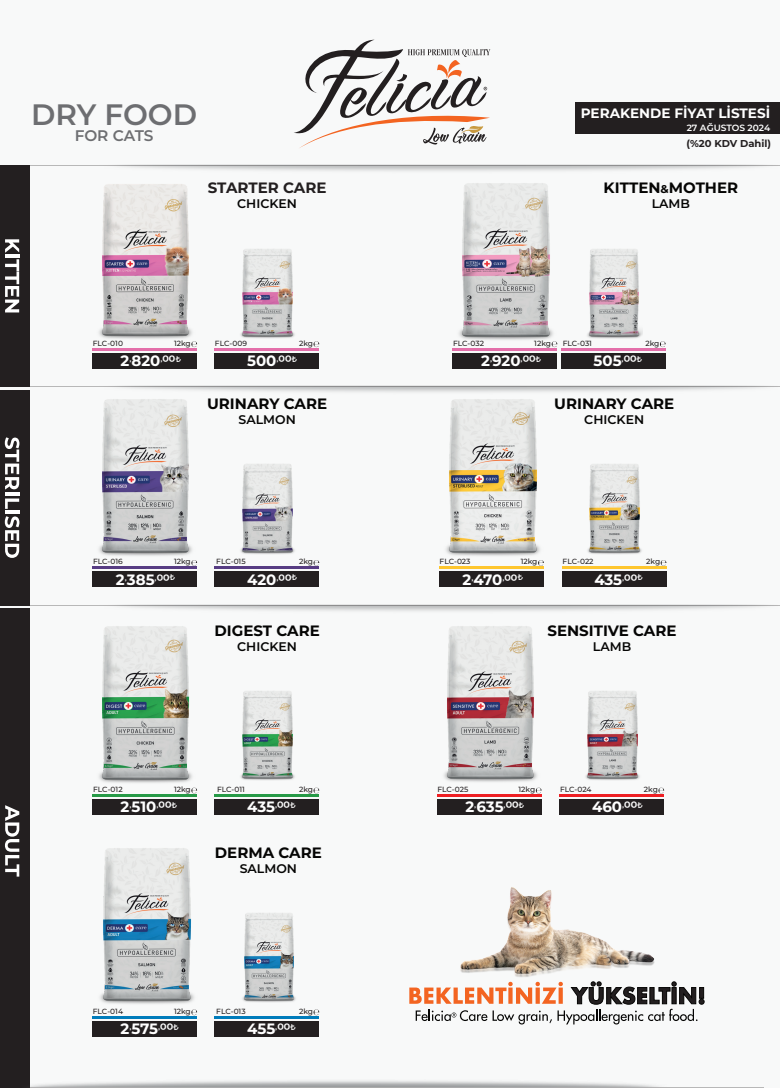
<style>
.page{position:relative;width:780px;height:1088px;background:#fff}
.page>*{position:absolute;margin:0;border:0;box-sizing:border-box;transform-origin:0 0}
.t1{font:600 29.5px "Montserrat";color:#6d6e71}
.t2{font:600 15.38px "Montserrat";letter-spacing:-.01em;color:#6d6e71}
.t3{font:700 15px "Montserrat";color:#fff}
.t4{font:700 15px "Montserrat";color:#050504}
.t5{font:700 15px "Montserrat";color:#231f20}
.t6{font:700 13.62px "Montserrat";color:#fff}
.t7{font:600 12.5px "Montserrat";color:#050504}
.t8{font:11.25px "Myriad Pro";color:#fff}
.t9{font:700 10px "Montserrat";color:#231f20}
.t10{font:600 9px "Montserrat";letter-spacing:-.005em;color:#fff}
.t11{font:500 7.5px "Montserrat";color:#231f20}
.s1{font-size:11.38px}
.s2{font-family:"Lato";font-weight:800;font-size:12.5px}
.s3{font-weight:600}
</style>
<div class="page">
<div style="left:0;top:0;width:779px;height:1088px;background:#f2f3f4"></div>
<svg style="left:294px;top:40px;width:196px;height:108px"></svg>
<hr style="left:0;top:165px;width:779px;height:1px;background:#231f20">
<img style="left:29px;top:1078px;width:626px;height:9px">
<hr style="left:20px;top:1087px;width:744px;height:1px;background:#231f20">
<div style="left:0;top:609px;width:29px;height:479px;background:#231f20"></div>
<svg style="left:5px;top:805px;width:14px;height:71px"></svg>
<div style="left:0;top:390px;width:29px;height:215px;background:#231f20"></div>
<svg style="left:5px;top:437px;width:14px;height:52px"></svg>
<hr style="left:5px;top:492px;width:14px;height:3px;background:#fff">
<svg style="left:5px;top:498px;width:14px;height:11px"></svg>
<hr style="left:5px;top:511px;width:14px;height:3px;background:#fff">
<svg style="left:5px;top:516px;width:14px;height:42px"></svg>
<div style="left:0;top:165px;width:29px;height:221px;background:#231f20"></div>
<svg style="left:5px;top:239px;width:14px;height:14px"></svg>
<hr style="left:5px;top:254px;width:14px;height:3px;background:#fff">
<svg style="left:5px;top:259px;width:14px;height:53px"></svg>
<hr style="left:0;top:386px;width:780px;height:1px;background:#231f20">
<hr style="left:0;top:605px;width:780px;height:1px;background:#231f20">
<img style="left:99px;top:184px;width:93px;height:155px">
<hr style="left:92px;top:348px;width:105px;height:3px;background:#e46faa">
<img style="left:459px;top:183px;width:94px;height:157px">
<hr style="left:452px;top:348px;width:105px;height:3px;background:#e46faa">
<hr style="left:561px;top:348px;width:104px;height:3px;background:#e46faa">
<img style="left:587px;top:249px;width:55px;height:89px">
<img style="left:100px;top:848px;width:94px;height:156px">
<img style="left:243px;top:913px;width:53px;height:89px">
<img style="left:241px;top:249px;width:54px;height:89px">
<hr style="left:214px;top:348px;width:105px;height:3px;background:#e46faa">
<hr style="left:439px;top:566px;width:104px;height:3px;background:#fec62e">
<img style="left:446px;top:399px;width:94px;height:157px">
<hr style="left:561px;top:566px;width:105px;height:3px;background:#fec62e">
<img style="left:588px;top:464px;width:54px;height:90px">
<hr style="left:437px;top:794px;width:104px;height:3px;background:#ee1f23">
<img style="left:444px;top:626px;width:93px;height:156px">
<hr style="left:559px;top:794px;width:105px;height:3px;background:#ee1f23">
<img style="left:586px;top:691px;width:54px;height:89px">
<img style="left:460px;top:887px;width:194px;height:90px">
<svg style="left:409px;top:981px;width:295px;height:43px"></svg>
<svg style="left:191px;top:341px;width:6px;height:6px"></svg>
<svg style="left:551px;top:341px;width:6px;height:6px"></svg>
<svg style="left:313px;top:341px;width:6px;height:6px"></svg>
<img style="left:99px;top:399px;width:93px;height:157px">
<img style="left:241px;top:464px;width:53px;height:90px">
<hr style="left:92px;top:566px;width:105px;height:3px;background:#573c83">
<hr style="left:214px;top:566px;width:105px;height:3px;background:#573c83">
<svg style="left:191px;top:560px;width:6px;height:6px"></svg>
<svg style="left:313px;top:560px;width:6px;height:6px"></svg>
<svg style="left:536px;top:788px;width:5px;height:5px"></svg>
<svg style="left:658px;top:788px;width:6px;height:5px"></svg>
<svg style="left:538px;top:560px;width:6px;height:6px"></svg>
<svg style="left:660px;top:560px;width:6px;height:6px"></svg>
<svg style="left:660px;top:341px;width:5px;height:6px"></svg>
<img style="left:99px;top:626px;width:93px;height:157px">
<img style="left:241px;top:691px;width:54px;height:89px">
<hr style="left:92px;top:794px;width:105px;height:3px;background:#279a47">
<hr style="left:214px;top:794px;width:105px;height:3px;background:#279a47">
<svg style="left:191px;top:788px;width:6px;height:5px"></svg>
<svg style="left:313px;top:788px;width:6px;height:5px"></svg>
<hr style="left:92px;top:1016px;width:105px;height:3px;background:#007cbb">
<hr style="left:214px;top:1016px;width:105px;height:3px;background:#007cbb">
<svg style="left:191px;top:1009px;width:6px;height:6px"></svg>
<svg style="left:313px;top:1009px;width:6px;height:6px"></svg>
<div style="left:452px;top:353px;width:105px;height:15px;background:#231f20"></div>
<div style="left:92px;top:353px;width:105px;height:15px;background:#231f20"></div>
<div style="left:214px;top:353px;width:105px;height:15px;background:#231f20"></div>
<div style="left:92px;top:571px;width:105px;height:16px;background:#231f20"></div>
<div style="left:214px;top:571px;width:105px;height:16px;background:#231f20"></div>
<div style="left:92px;top:799px;width:105px;height:16px;background:#231f20"></div>
<div style="left:214px;top:799px;width:105px;height:16px;background:#231f20"></div>
<div style="left:92px;top:1021px;width:105px;height:15px;background:#231f20"></div>
<div style="left:214px;top:1021px;width:105px;height:15px;background:#231f20"></div>
<div style="left:437px;top:799px;width:104px;height:16px;background:#231f20"></div>
<div style="left:559px;top:799px;width:105px;height:16px;background:#231f20"></div>
<div style="left:439px;top:571px;width:104px;height:16px;background:#231f20"></div>
<div style="left:561px;top:571px;width:105px;height:16px;background:#231f20"></div>
<div style="left:561px;top:353px;width:104px;height:15px;background:#231f20"></div>
<div style="left:576px;top:102px;width:204px;height:32px;background:#231f20"></div>
<h1 class="t1" style="left:31px;top:94px;width:167px">DRY FOOD</h1>
<h2 class="t2" style="left:75px;top:125px;width:80px">FOR CATS</h2>
<h3 class="t5" style="left:208px;top:177px;width:120px">STARTER CARE</h3>
<h3 class="t7" style="left:237px;top:195px;width:61px">CHICKEN</h3>
<h3 class="t6" style="left:580px;top:103px;width:191px">PERAKENDE FİYAT LİSTESİ</h3>
<p class="t10" style="left:686px;top:122px;width:85px">27 AĞUSTOS 2024</p>
<h3 class="t9" style="left:686px;top:136px;width:86px">(%20 KDV Dahil)</h3>
<h3 class="t4" style="left:603px;top:177px;width:136px">KITTEN<span class="s1">&amp;</span>MOTHER</h3>
<h3 class="t7" style="left:651px;top:195px;width:40px">LAMB</h3>
<p class="t11" style="left:93px;top:338px;width:32px">FLC-010</p>
<p class="t11" style="left:174px;top:338px;width:18px">12kg</p>
<p class="t11" style="left:299px;top:338px;width:15px">2kg</p>
<p class="t11" style="left:534px;top:338px;width:18px">12kg</p>
<p class="t11" style="left:215px;top:338px;width:33px">FLC-009</p>
<p class="t11" style="left:453px;top:338px;width:32px">FLC-032</p>
<p class="t11" style="left:562px;top:338px;width:31px">FLC-031</p>
<p class="t11" style="left:645px;top:338px;width:15px">2kg</p>
<h3 class="t3" style="left:120px;top:350px;width:62px">2<span class="s2">,</span>820<span class="s2">,</span><span class="s3">00</span><sup>₺</sup></h3>
<h3 class="t8" style="left:535px;top:351px;width:7px">₺</h3>
<h3 class="t3" style="left:247px;top:350px;width:52px">500<span class="s2">,</span><span class="s3">00</span><sup>₺</sup></h3>
<h3 class="t3" style="left:481px;top:350px;width:56px">2<span class="s2">,</span>920<span class="s2">,</span><span class="s3">00</span></h3>
<h3 class="t3" style="left:593px;top:350px;width:50px">505<span class="s2">,</span><span class="s3">00</span><sup>₺</sup></h3>
<h3 class="t4" style="left:207px;top:393px;width:122px">URINARY CARE</h3>
<h3 class="t7" style="left:238px;top:411px;width:59px">SALMON</h3>
<h3 class="t4" style="left:554px;top:393px;width:121px">URINARY CARE</h3>
<h3 class="t7" style="left:584px;top:411px;width:61px">CHICKEN</h3>
<p class="t11" style="left:93px;top:556px;width:31px">FLC-016</p>
<p class="t11" style="left:174px;top:556px;width:18px">12kg</p>
<p class="t11" style="left:216px;top:556px;width:31px">FLC-015</p>
<p class="t11" style="left:299px;top:556px;width:15px">2kg</p>
<h3 class="t3" style="left:116px;top:569px;width:61px">2<span class="s2">,</span>385<span class="s2">,</span><span class="s3">00</span><sup>₺</sup></h3>
<h3 class="t3" style="left:247px;top:569px;width:52px">420<span class="s2">,</span><span class="s3">00</span><sup>₺</sup></h3>
<h3 class="t4" style="left:214px;top:620px;width:107px">DIGEST CARE</h3>
<h3 class="t7" style="left:237px;top:638px;width:61px">CHICKEN</h3>
<p class="t11" style="left:93px;top:784px;width:31px">FLC-012</p>
<p class="t11" style="left:174px;top:784px;width:18px">12kg</p>
<p class="t11" style="left:217px;top:784px;width:29px">FLC-011</p>
<p class="t11" style="left:299px;top:784px;width:15px">2kg</p>
<h3 class="t3" style="left:120px;top:796px;width:58px">2<span class="s2">,</span>510<span class="s2">,</span><span class="s3">00</span><sup>₺</sup></h3>
<h3 class="t3" style="left:247px;top:796px;width:50px">435<span class="s2">,</span><span class="s3">00</span><sup>₺</sup></h3>
<h3 class="t4" style="left:215px;top:841px;width:108px">DERMA CARE</h3>
<h3 class="t7" style="left:240px;top:859px;width:59px">SALMON</h3>
<p class="t11" style="left:93px;top:1006px;width:32px">FLC-014</p>
<p class="t11" style="left:174px;top:1006px;width:18px">12kg</p>
<p class="t11" style="left:216px;top:1006px;width:31px">FLC-013</p>
<p class="t11" style="left:299px;top:1006px;width:15px">2kg</p>
<h3 class="t3" style="left:120px;top:1018px;width:60px">2<span class="s2">,</span>575<span class="s2">,</span><span class="s3">00</span><sup>₺</sup></h3>
<h3 class="t3" style="left:247px;top:1018px;width:51px">455<span class="s2">,</span><span class="s3">00</span><sup>₺</sup></h3>
<p class="t11" style="left:520px;top:556px;width:18px">12kg</p>
<p class="t11" style="left:646px;top:556px;width:15px">2kg</p>
<p class="t11" style="left:439px;top:556px;width:32px">FLC-023</p>
<p class="t11" style="left:562px;top:556px;width:32px">FLC-022</p>
<h3 class="t3" style="left:462px;top:569px;width:62px">2<span class="s2">,</span>470<span class="s2">,</span><span class="s3">00</span><sup>₺</sup></h3>
<h3 class="t3" style="left:594px;top:569px;width:50px">435<span class="s2">,</span><span class="s3">00</span><sup>₺</sup></h3>
<h3 class="t4" style="left:547px;top:620px;width:131px">SENSITIVE CARE</h3>
<h3 class="t7" style="left:592px;top:638px;width:40px">LAMB</h3>
<p class="t11" style="left:518px;top:784px;width:18px">12kg</p>
<p class="t11" style="left:644px;top:784px;width:15px">2kg</p>
<p class="t11" style="left:437px;top:784px;width:32px">FLC-025</p>
<p class="t11" style="left:560px;top:784px;width:33px">FLC-024</p>
<h3 class="t3" style="left:465px;top:796px;width:61px">2<span class="s2">,</span>635<span class="s2">,</span><span class="s3">00</span><sup>₺</sup></h3>
<h3 class="t3" style="left:592px;top:796px;width:53px">460<span class="s2">,</span><span class="s3">00</span><sup>₺</sup></h3>
</div>
